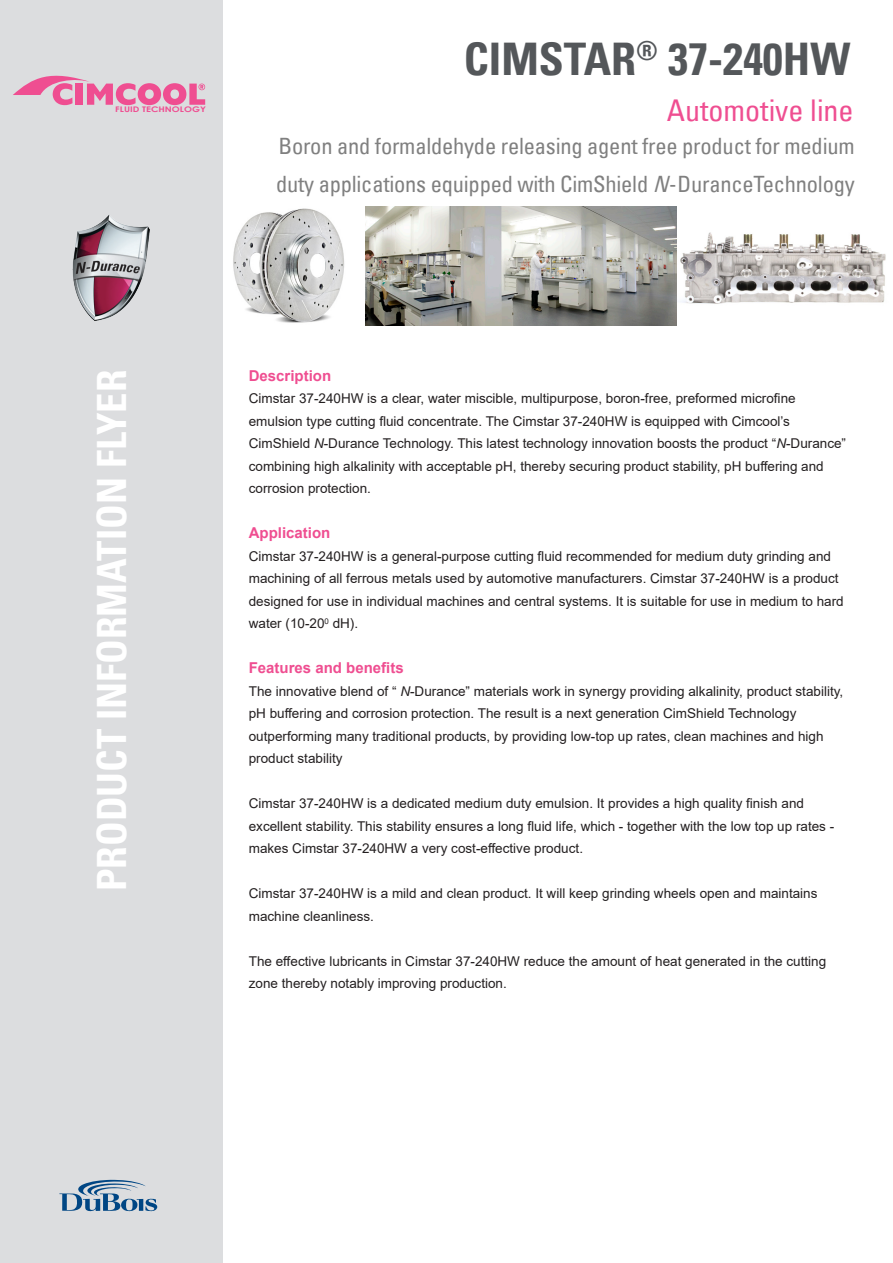
<style>
.page{position:relative;width:893px;height:1263px;background:#fff}
.page>*{position:absolute;margin:0;border:0;box-sizing:border-box;transform-origin:0 0}
.Product{font:45px "Univers Com 67 Bold Cond";color:#54575a}
.t1{font:40.5px "Univers Com 67 Bold Cond";color:#fff}
.Productlead_curs{font:condensed 30px "Univers Com 57";color:#ef4e91}
.Productlead_curs-2{font:condensed 22.5px/38.2px "Univers Com 57";letter-spacing:-.01em;color:#808080}
.t2{font:700 15px "Arial";color:#ef4e91}
.t3{font:13.5px/22.5px "Arial";color:#231f20}
.t4{font:700 7.65px "Century Gothic";color:#ef4e91;scale:1.23 1}
.s1{font-style:italic}
</style>
<div class="page">
<div style="left:0;top:0;width:223px;height:1263px;background:#dcdddf"></div>
<img style="left:365px;top:206px;width:312px;height:119px">
<img style="left:72px;top:215px;width:77px;height:106px">
<img style="left:233px;top:208px;width:111px;height:115px">
<img style="left:680px;top:232px;width:206px;height:72px">
<svg style="left:13px;top:76px;width:192px;height:29px"></svg>
<svg style="left:59px;top:1180px;width:98px;height:31px"></svg>
<p class="t4" style="left:115px;top:104px;width:75px">FLUID TECHNOLOGY</p>
<p class="Product" style="left:464px;top:31px;width:388px">CIMSTAR<sup>®</sup> 37-240HW</p>
<p class="Productlead_curs" style="left:667px;top:91px;width:188px">Automotive line</p>
<p class="Productlead_curs-2" style="left:276px;top:127px;width:580px">Boron and formaldehyde releasing agent free product for medium duty applications equipped with CimShield <span class="s1">N</span>-DuranceTechnology</p>
<h2 class="t1" style="left:87px;top:891px;width:523px;rotate:-90deg">PRODUCT INFORMATION FLYER</h2>
<p class="t2" style="left:249px;top:365px;width:84px">Description</p>
<p class="t3" style="left:249px;top:387px;width:599px">Cimstar 37-240HW is a clear, water miscible, multipurpose, boron-free, preformed microfine emulsion type cutting fluid concentrate. The Cimstar 37-240HW is equipped with Cimcool’s CimShield <span class="s1">N</span>-Durance Technology. This latest technology innovation boosts the product “<span class="s1">N</span>-Durance” combining high alkalinity with acceptable pH, thereby securing product stability, pH buffering and corrosion protection.</p>
<p class="t2" style="left:249px;top:523px;width:83px">Application</p>
<p class="t3" style="left:249px;top:545px;width:596px">Cimstar 37-240HW is a general-purpose cutting fluid recommended for medium duty grinding and machining of all ferrous metals used by automotive manufacturers. Cimstar 37-240HW is a product designed for use in individual machines and central systems. It is suitable for use in medium to hard water (10-20<sup>0</sup> dH).</p>
<p class="t2" style="left:249px;top:658px;width:157px">Features and benefits</p>
<p class="t3" style="left:249px;top:680px;width:596px">The innovative blend of “ <span class="s1">N</span>-Durance” materials work in synergy providing alkalinity, product stability, pH buffering and corrosion protection. The result is a next generation CimShield Technology outperforming many traditional products, by providing low-top up rates, clean machines and high product stability</p>
<p class="t3" style="left:249px;top:792px;width:587px">Cimstar 37-240HW is a dedicated medium duty emulsion. It provides a high quality finish and excellent stability. This stability ensures a long fluid life, which - together with the low top up rates - makes Cimstar 37-240HW a very cost-effective product.</p>
<p class="t3" style="left:249px;top:882px;width:570px">Cimstar 37-240HW is a mild and clean product. It will keep grinding wheels open and maintains machine cleanliness.</p>
<p class="t3" style="left:249px;top:950px;width:579px">The effective lubricants in Cimstar 37-240HW reduce the amount of heat generated in the cutting zone thereby notably improving production.</p>
</div>
